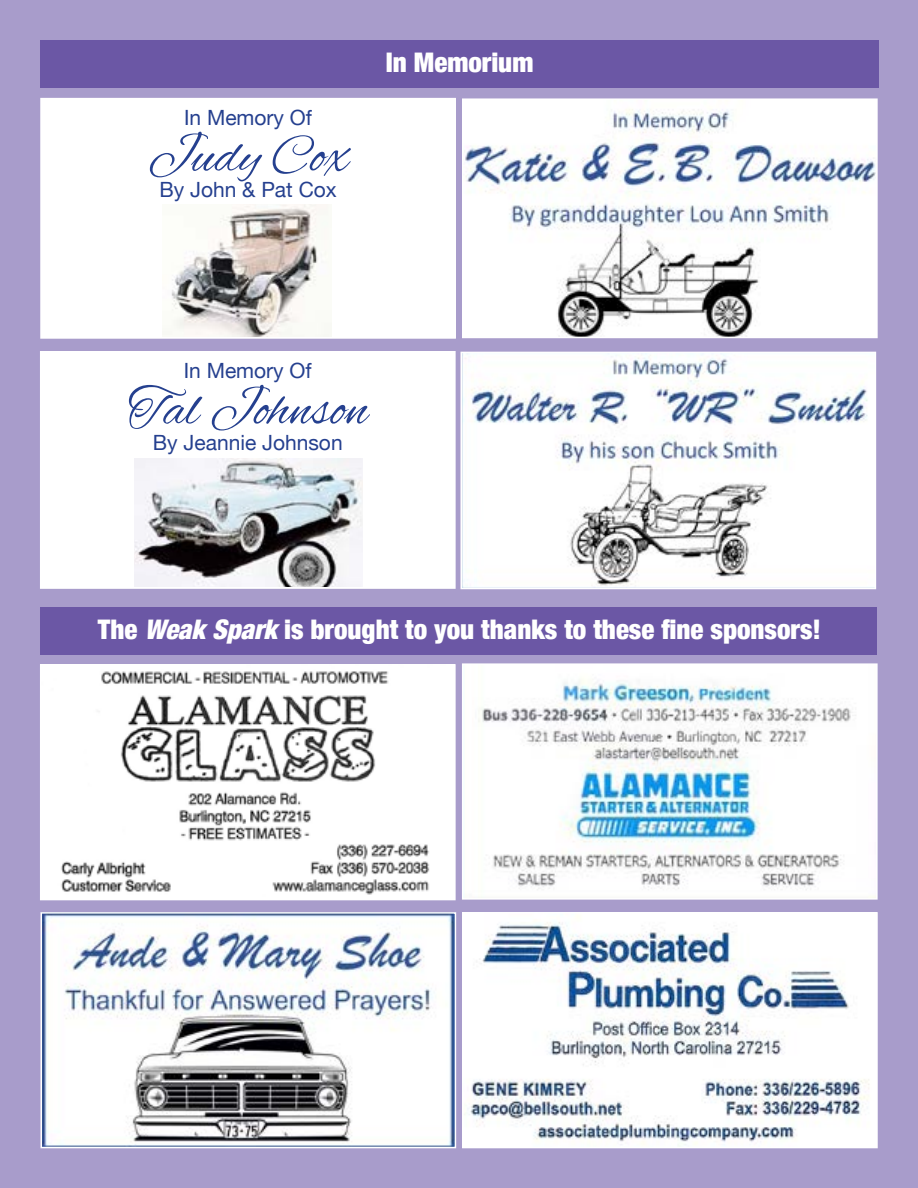
<style>
.page{position:relative;width:918px;height:1188px;background:#a89ccb}
.page>*{position:absolute;margin:0;border:0;box-sizing:border-box;transform-origin:0 0}
.t1{font:54px "Alex Brush";color:#25408f}
.t2{font:900 condensed 27px "Helvetica Neue";color:#fff}
.t3{font:21px "Helvetica Neue";color:#25408f}
.s1{font-style:italic}
</style>
<div class="page">
<div style="left:40px;top:608px;width:838px;height:47px;background:#6b57a5"></div>
<img style="left:465px;top:915px;width:410px;height:230px">
<div style="left:462px;top:912px;width:416px;height:236px;border:2px solid #fff"></div>
<img style="left:43px;top:915px;width:410px;height:230px">
<div style="left:40px;top:912px;width:416px;height:236px;border:2px solid #fff"></div>
<img style="left:43px;top:667px;width:410px;height:230px">
<div style="left:40px;top:664px;width:416px;height:236px;border:2px solid #fff"></div>
<img style="left:465px;top:666px;width:410px;height:231px">
<div style="left:462px;top:663px;width:416px;height:237px;border:2px solid #fff"></div>
<div style="left:41px;top:99px;width:414px;height:239px;background:#fff"></div>
<div style="left:40px;top:98px;width:416px;height:241px;border:2px solid #fff"></div>
<img style="left:465px;top:101px;width:410px;height:234px">
<div style="left:462px;top:98px;width:416px;height:240px;border:2px solid #fff"></div>
<div style="left:41px;top:352px;width:414px;height:236px;background:#fff"></div>
<div style="left:40px;top:351px;width:416px;height:238px;border:2px solid #fff"></div>
<img style="left:463px;top:355px;width:410px;height:231px">
<div style="left:460px;top:352px;width:416px;height:237px;border:2px solid #fff"></div>
<img style="left:162px;top:205px;width:169px;height:131px">
<img style="left:135px;top:459px;width:228px;height:127px">
<div style="left:40px;top:40px;width:838px;height:48px;background:#6b57a5"></div>
<p class="t3" style="left:184px;top:103px;width:129px">In Memory Of</p>
<h1 class="t1" style="left:148px;top:126px;width:202px">Judy Cox</h1>
<p class="t3" style="left:159px;top:175px;width:179px">By John &amp; Pat Cox</p>
<p class="t2" style="left:386px;top:41px;width:149px">In Memorium</p>
<p class="t3" style="left:184px;top:356px;width:129px">In Memory Of</p>
<h1 class="t1" style="left:128px;top:379px;width:241px">Tal Johnson</h1>
<p class="t3" style="left:153px;top:428px;width:191px">By Jeannie Johnson</p>
<p class="t2" style="left:98px;top:608px;width:725px">The <span class="s1">WeakSpark</span>is brought to you thanks to these fine sponsors!</p>
</div>
